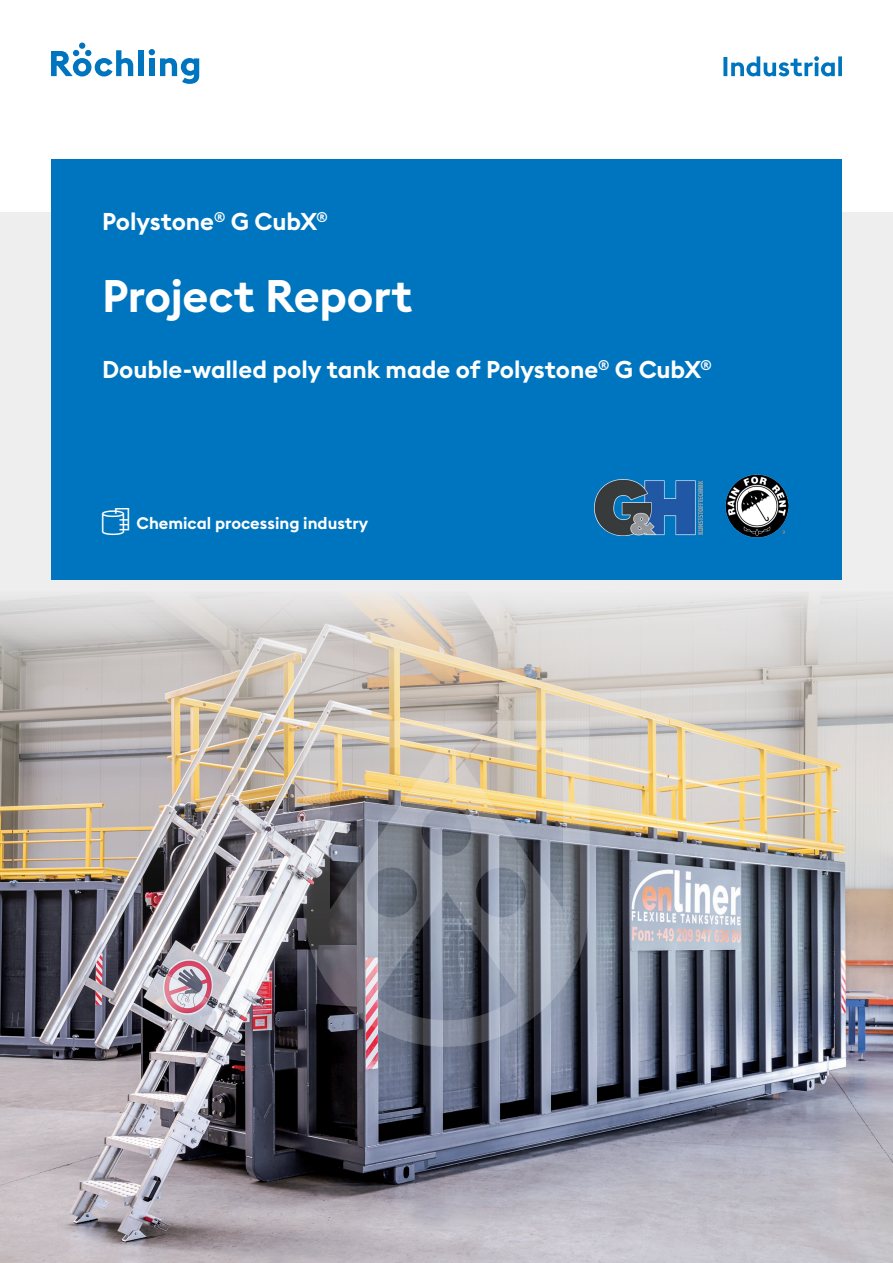
<style>
.page{position:relative;width:893px;height:1263px;background:#fff}
.page>*{position:absolute;margin:0;border:0;box-sizing:border-box;transform-origin:0 0}
.t1{font:600 45px "Euclid Square";letter-spacing:-.005em;color:#fff}
.t2{font:600 24px "Euclid Square";letter-spacing:-.005em;color:#fff}
.t3{font:600 16.5px "Euclid Square";color:#fff}
</style>
<div class="page">
<div style="left:138px;top:50px;width:6px;height:26px;background:#0075bf"></div>
<svg style="left:51px;top:43px;width:82px;height:33px"></svg>
<svg style="left:149px;top:49px;width:50px;height:35px"></svg>
<svg style="left:723px;top:56px;width:119px;height:20px"></svg>
<div style="left:0;top:213px;width:893px;height:1050px;background:#eeeeef"></div>
<img style="left:0;top:595px;width:893px;height:668px">
<div style="left:51px;top:159px;width:791px;height:421px;background:#0075bf"></div>
<img style="left:594px;top:479px;width:109px;height:57px">
<img style="left:725px;top:474px;width:64px;height:64px">
<img style="left:303px;top:721px;width:287px;height:326px">
<p class="t2" style="left:102px;top:206px;width:227px">Polystone<sup>®</sup> G CubX<sup>®</sup></p>
<h1 class="t1" style="left:102px;top:268px;width:312px">Project Report</h1>
<p class="t2" style="left:102px;top:354px;width:611px">Double-walled poly tank made of Polystone<sup>®</sup> G CubX<sup>®</sup></p>
<p class="t3" style="left:102px;top:512px;width:268px">❑ Chemical processing industry</p>
</div>
